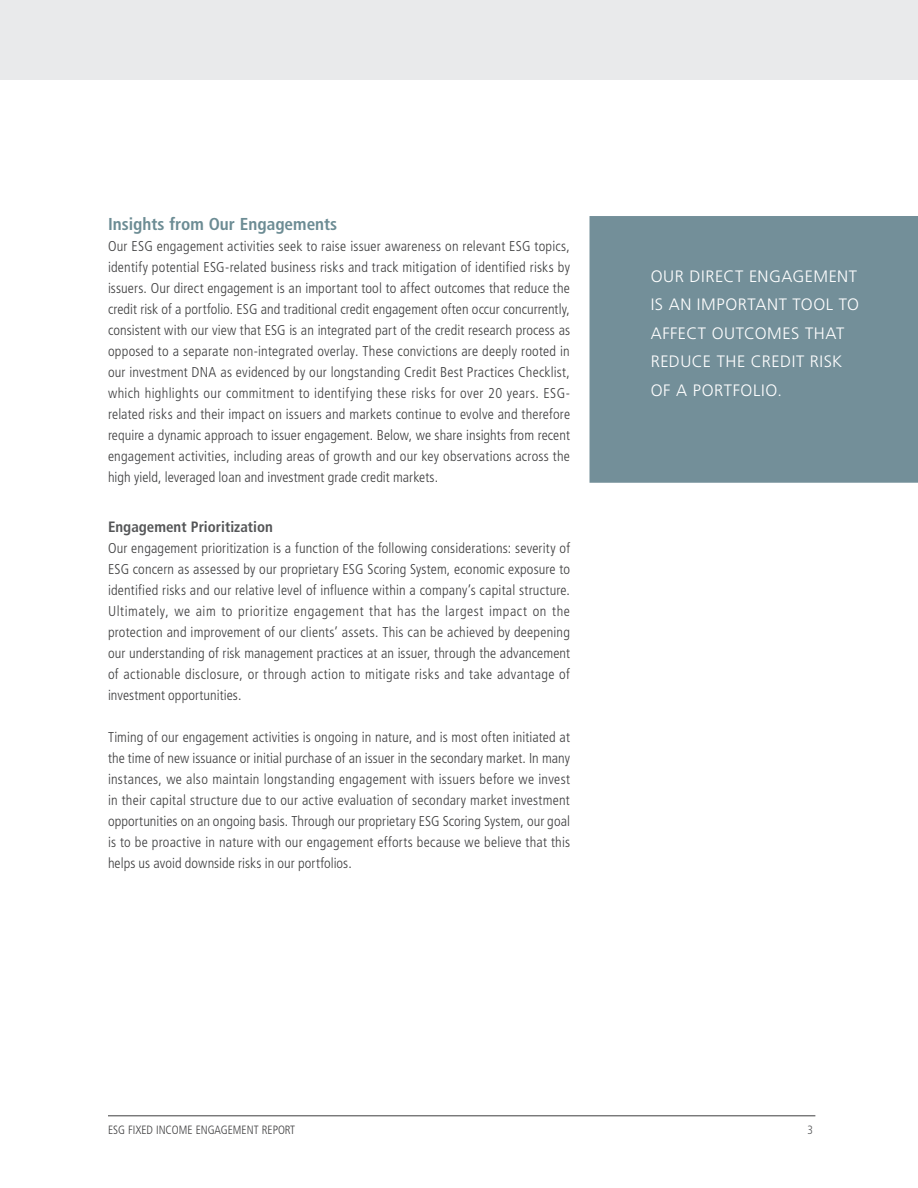
<style>
.page{position:relative;width:918px;height:1188px;background:#fff}
.page>*{position:absolute;margin:0;border:0;box-sizing:border-box;transform-origin:0 0}
.Paragraph_Head{font:700 condensed 17.25px "Frutiger LT Std";color:#6c8c94}
.t1{font:300 16.5px/28.5px "Frutiger LT Std";letter-spacing:.035em;color:#fff}
.Paragraph_Head-2{font:700 condensed 15px "Frutiger LT Std";color:#545557}
.Body_Copy{font:300 condensed 14.25px/21px "Frutiger LT Std";letter-spacing:.005em;color:#3e3e3f;text-align:justify}
.t2{font:300 condensed 12px "Frutiger LT Std";color:#3e3e3f}
.t3{font:300 condensed 12px "Frutiger LT Std";color:#57585a}
</style>
<div class="page">
<hr style="left:108px;top:1116px;width:707px;height:1px;background:#3e3e3f">
<div style="left:590px;top:216px;width:328px;height:267px;background:#738f99"></div>
<div style="left:0;top:0;width:918px;height:79px;background:#e9eaeb"></div>
<p class="Paragraph_Head" style="left:108px;top:214px;width:231px">Insights from Our Engagements</p>
<p class="Body_Copy" style="left:108px;top:236px;width:464px">Our ESG engagement activities seek to raise issuer awareness on relevant ESG topics, identify potential ESG-related business risks and track mitigation of identified risks by issuers. Our direct engagement is an important tool to affect outcomes that reduce the credit risk of a portfolio. ESG and traditional credit engagement often occur concurrently, consistent with our view that ESG is an integrated part of the credit research process as opposed to a separate non-integrated overlay. These convictions are deeply rooted in our investment DNA as evidenced by our longstanding Credit Best Practices Checklist, which highlights our commitment to identifying these risks for over 20 years. ESG&shy;related risks and their impact on issuers and markets continue to evolve and therefore require a dynamic approach to issuer engagement. Below, we share insights from recent engagement activities, including areas of growth and our key observations across the high yield, leveraged loan and investment grade credit markets.</p>
<p class="Paragraph_Head-2" style="left:108px;top:518px;width:166px">Engagement Prioritization</p>
<p class="Body_Copy" style="left:108px;top:538px;width:464px">Our engagement prioritization is a function of the following considerations: severity of ESG concern as assessed by our proprietary ESG Scoring System, economic exposure to identified risks and our relative level of influence within a company’s capital structure.<br>Ultimately, we aim to prioritize engagement that has the largest impact on the protection and improvement of our clients’ assets. This can be achieved by deepening our understanding of risk management practices at an issuer, through the advancement of actionable disclosure, or through action to mitigate risks and take advantage of investment opportunities.</p>
<p class="Body_Copy" style="left:108px;top:727px;width:464px">Timing of our engagement activities is ongoing in nature, and is most often initiated at the time of new issuance or initial purchase of an issuer in the secondary market. In many instances, we also maintain longstanding engagement with issuers before we invest in their capital structure due to our active evaluation of secondary market investment opportunities on an ongoing basis. Through our proprietary ESG Scoring System, our goal is to be proactive in nature with our engagement efforts because we believe that this helps us avoid downside risks in our portfolios.</p>
<p class="t1" style="left:651px;top:262px;width:210px">OUR DIRECT ENGAGEMENT<br>IS AN IMPORTANT TOOL TO<br>AFFECT OUTCOMES THAT<br>REDUCE THE CREDIT RISK<br>OF A PORTFOLIO.</p>
<p class="t2" style="left:108px;top:1123px;width:189px">ESG FIXED INCOME ENGAGEMENT REPORT</p>
<p class="t3" style="left:807px;top:1123px;width:7px">3</p>
</div>
